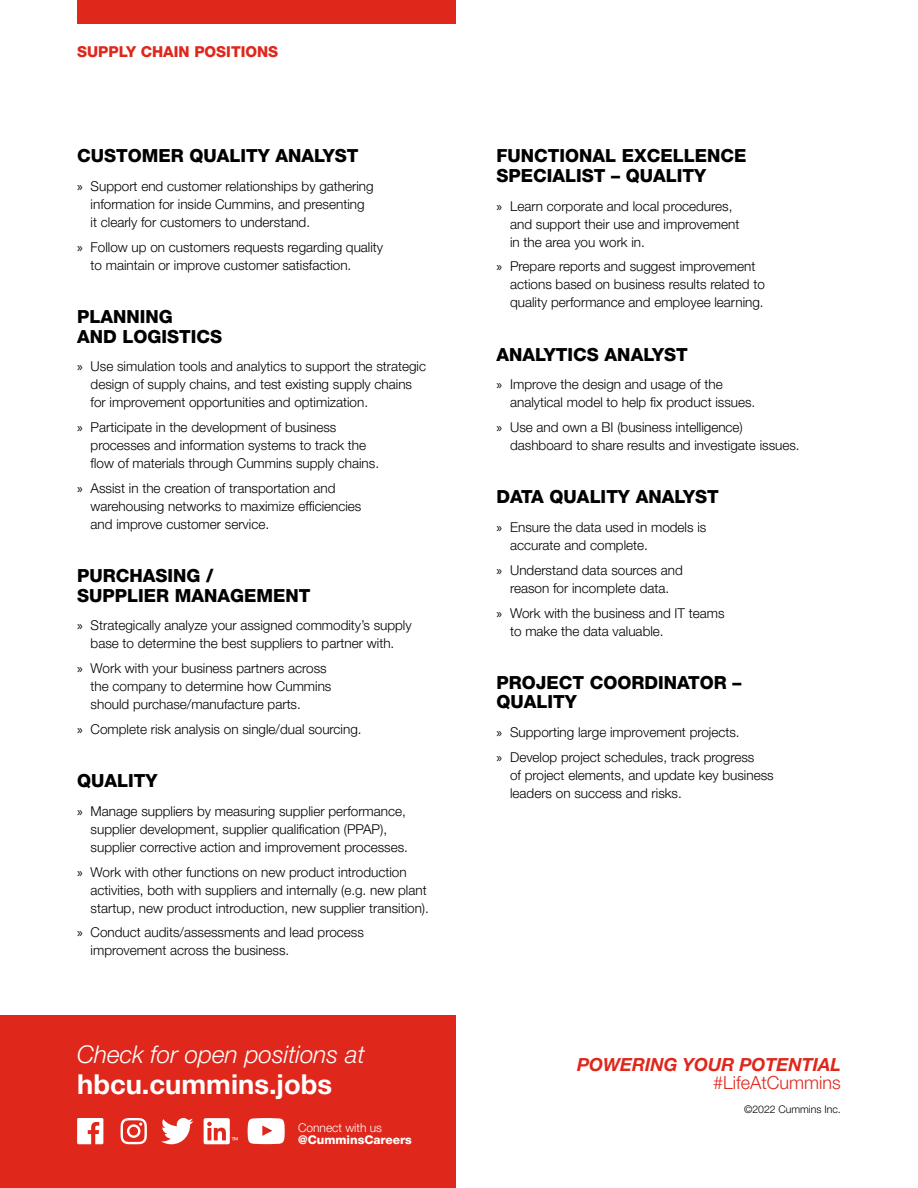
<style>
.page{position:relative;width:918px;height:1188px;background:#fff}
.page>*{position:absolute;margin:0;border:0;box-sizing:border-box;transform-origin:0 0}
.t1{font:700 27.3px "Helvetica Neue LT Pro";color:#fff}
.t2{font:italic 300 24.3px "Helvetica Neue LT Pro";color:#fff}
.t3{font:800 18px/19.5px "Helvetica Neue LT Pro";color:#000}
.t4{font:italic 700 18px "Helvetica Neue LT Pro";color:#df271c}
.t5{font:300 18px "Helvetica Neue LT Pro";color:#df271c}
.t6{font:800 15px "Helvetica Neue LT Pro";color:#df271c}
.t7{font:300 13.5px/18px "Helvetica Neue LT Pro";color:#000}
.t8{font:800 12px "Helvetica Neue LT Pro";color:#fff}
.t9{font:300 12px "Helvetica Neue LT Pro";color:#fff}
.t10{font:300 10.5px "Helvetica Neue LT Pro";color:#000}
.s1{font-family:"Myriad Pro";font-weight:400}
</style>
<div class="page">
<div style="left:77px;top:0;width:378px;height:24px;background:#df271c"></div>
<div style="left:0;top:1015px;width:455px;height:173px;background:#df271c"></div>
<svg style="left:204px;top:1118px;width:34px;height:26px"></svg>
<svg style="left:248px;top:1118px;width:37px;height:26px"></svg>
<svg style="left:77px;top:1118px;width:26px;height:26px"></svg>
<svg style="left:121px;top:1118px;width:26px;height:26px"></svg>
<svg style="left:161px;top:1118px;width:32px;height:26px"></svg>
<p class="t6" style="left:77px;top:43px;width:203px">SUPPLY CHAIN POSITIONS</p>
<h3 class="t3" style="left:77px;top:146px;width:283px">CUSTOMER QUALITY ANALYST</h3>
<p class="t7" style="left:91px;top:177px;width:285px;text-indent:-14px"><span class="s1">»</span> Support end customer relationships by gathering information for inside Cummins, and presenting it clearly for customers to understand.</p>
<p class="t7" style="left:91px;top:238px;width:294px;text-indent:-14px"><span class="s1">»</span> Follow up on customers requests regarding quality to maintain or improve customer satisfaction.</p>
<h3 class="t3" style="left:77px;top:307px;width:147px">PLANNING<br>AND LOGISTICS</h3>
<p class="t7" style="left:91px;top:357px;width:337px;text-indent:-14px"><span class="s1">»</span> Use simulation tools and analytics to support the strategic design of supply chains, and test existing supply chains for improvement opportunities and optimization.</p>
<p class="t7" style="left:91px;top:418px;width:290px;text-indent:-14px"><span class="s1">»</span> Participate in the development of business processes and information systems to track the flow of materials through Cummins supply chains.</p>
<p class="t7" style="left:91px;top:479px;width:272px;text-indent:-14px"><span class="s1">»</span> Assist in the creation of transportation and warehousing networks to maximize efficiencies and improve customer service.</p>
<h3 class="t3" style="left:77px;top:566px;width:235px">PURCHASING /<br>SUPPLIER MANAGEMENT</h3>
<p class="t7" style="left:77px;top:616px;width:336px;text-align:center"><span class="s1">»</span> Strategically analyze your assigned commodity’s supply base to determine the best suppliers to partner with.</p>
<p class="t7" style="left:91px;top:659px;width:242px;text-indent:-14px"><span class="s1">»</span> Work with your business partners across the company to determine how Cummins should purchase/manufacture parts.</p>
<p class="t7" style="left:77px;top:720px;width:286px"><span class="s1">»</span> Complete risk analysis on single/dual sourcing.</p>
<h3 class="t3" style="left:77px;top:771px;width:82px">QUALITY</h3>
<p class="t7" style="left:91px;top:802px;width:319px;text-indent:-14px"><span class="s1">»</span> Manage suppliers by measuring supplier performance, supplier development, supplier qualification (PPAP), supplier corrective action and improvement processes.</p>
<p class="t7" style="left:91px;top:863px;width:340px;text-indent:-14px"><span class="s1">»</span> Work with other functions on new product introduction activities, both with suppliers and internally (e.g. new plant startup, new product introduction, new supplier transition).</p>
<p class="t7" style="left:91px;top:923px;width:275px;text-indent:-14px"><span class="s1">»</span> Conduct audits/assessments and lead process improvement across the business.</p>
<h2 class="t2" style="left:77px;top:1040px;width:289px">Check for open positions at</h2>
<h1 class="t1" style="left:77px;top:1067px;width:257px">hbcu.cummins.jobs</h1>
<p class="t9" style="left:298px;top:1121px;width:86px">Connect with us</p>
<p class="t8" style="left:298px;top:1133px;width:115px">@CumminsCareers</p>
<h3 class="t3" style="left:497px;top:146px;width:252px">FUNCTIONAL EXCELLENCE<br>SPECIALIST – QUALITY</h3>
<p class="t7" style="left:510px;top:197px;width:231px;text-indent:-14px"><span class="s1">»</span> Learn corporate and local procedures, and support their use and improvement in the area you work in.</p>
<p class="t7" style="left:510px;top:257px;width:256px;text-indent:-14px"><span class="s1">»</span> Prepare reports and suggest improvement actions based on business results related to quality performance and employee learning.</p>
<h3 class="t3" style="left:497px;top:344px;width:193px">ANALYTICS ANALYST</h3>
<p class="t7" style="left:510px;top:375px;width:247px;text-indent:-14px"><span class="s1">»</span> Improve the design and usage of the analytical model to help fix product issues.</p>
<p class="t7" style="left:510px;top:418px;width:291px;text-indent:-14px"><span class="s1">»</span> Use and own a BI (business intelligence) dashboard to share results and investigate issues.</p>
<h3 class="t3" style="left:497px;top:487px;width:224px">DATA QUALITY ANALYST</h3>
<p class="t7" style="left:510px;top:518px;width:198px;text-indent:-14px"><span class="s1">»</span> Ensure the data used in models is accurate and complete.</p>
<p class="t7" style="left:497px;top:561px;width:188px;text-align:center"><span class="s1">»</span> Understand data sources and reason for incomplete data.</p>
<p class="t7" style="left:510px;top:604px;width:216px;text-indent:-14px"><span class="s1">»</span> Work with the business and IT teams to make the data valuable.</p>
<h3 class="t3" style="left:497px;top:673px;width:247px">PROJECT COORDINATOR –<br>QUALITY</h3>
<p class="t7" style="left:497px;top:720px;width:259px;line-height:24.8px"><span class="s1">»</span> Supporting large improvement projects.<br><span class="s1">»</span> Develop project schedules, track progress</p>
<p class="t7" style="left:510px;top:766px;width:265px">of project elements, and update key business leaders on success and risks.</p>
<h3 class="t4" style="left:577px;top:1054px;width:265px">POWERING YOUR POTENTIAL</h3>
<h3 class="t5" style="left:713px;top:1072px;width:129px">#LifeAtCummins</h3>
<p class="t10" style="left:744px;top:1103px;width:98px">©2022 Cummins Inc.</p>
</div>
